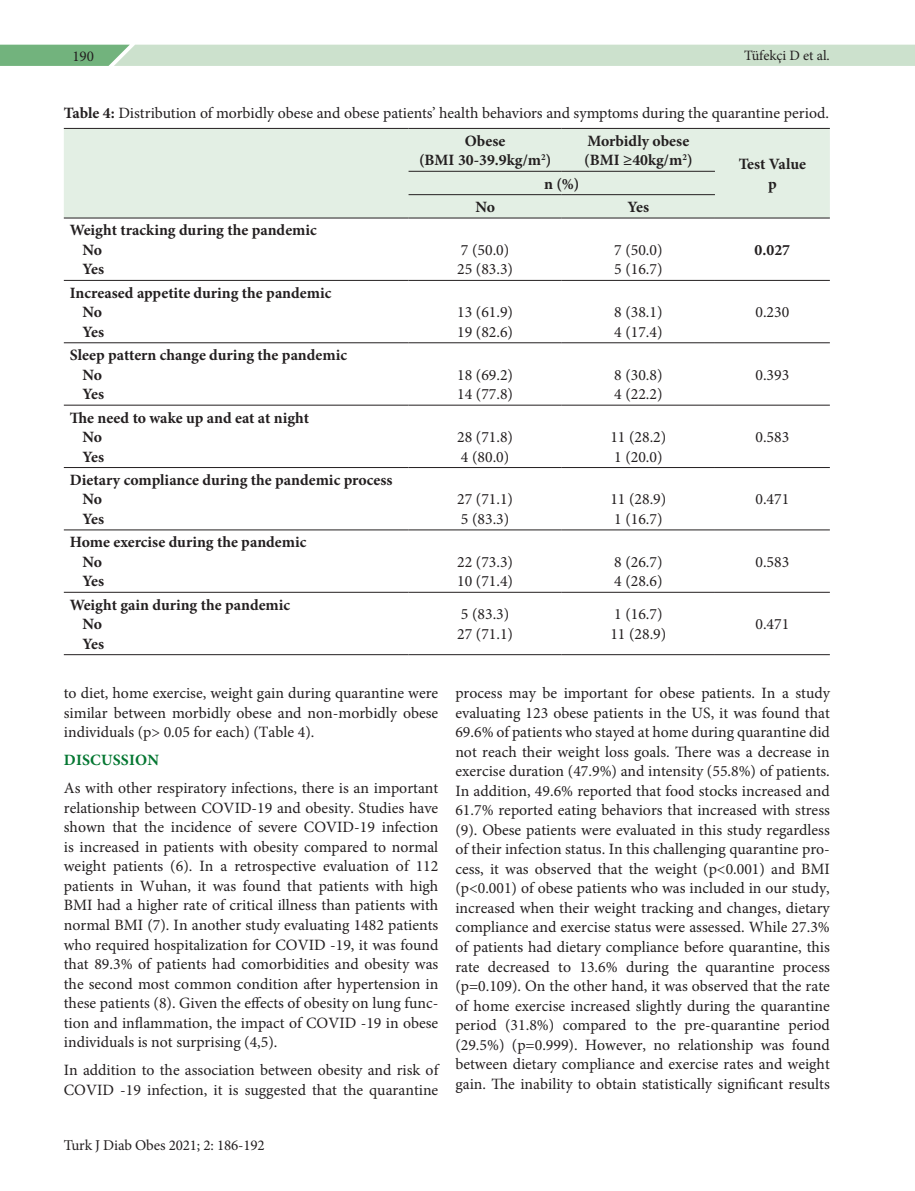
<style>
.page{position:relative;width:915px;height:1191px;background:#fff}
.page>*{position:absolute;margin:0;border:0;box-sizing:border-box;transform-origin:0 0}
.HTML_Preformatted{font:15.75px/19.5px "Minion Pro";color:#231f20;text-align:justify}
.t1{font:700 15.75px "Minion Pro";color:#231f20}
.t2{font:700 15.75px "Minion Pro";letter-spacing:.01em;color:#057732}
.t3{font:15px "Minion Pro";letter-spacing:-.01em;color:#231f20}
.t4{font:14.25px "Minion Pro";color:#231f20}
.s1{font-weight:700}
</style>
<div class="page">
<svg style="left:0;top:45px;width:915px;height:21px;background:#c0dbc3"></svg>
<div style="left:64px;top:129px;width:765px;height:89px;background:#e3efe4"></div>
<hr style="left:64px;top:280px;width:344px;height:1px;background:#231f20">
<hr style="left:408px;top:280px;width:153px;height:1px;background:#231f20">
<hr style="left:561px;top:280px;width:153px;height:1px;background:#231f20">
<hr style="left:714px;top:280px;width:115px;height:1px;background:#231f20">
<hr style="left:64px;top:342px;width:344px;height:1px;background:#231f20">
<hr style="left:408px;top:342px;width:153px;height:1px;background:#231f20">
<hr style="left:561px;top:342px;width:153px;height:1px;background:#231f20">
<hr style="left:714px;top:342px;width:115px;height:1px;background:#231f20">
<hr style="left:64px;top:405px;width:344px;height:1px;background:#231f20">
<hr style="left:408px;top:405px;width:153px;height:1px;background:#231f20">
<hr style="left:561px;top:405px;width:153px;height:1px;background:#231f20">
<hr style="left:714px;top:405px;width:115px;height:1px;background:#231f20">
<hr style="left:64px;top:467px;width:344px;height:1px;background:#231f20">
<hr style="left:408px;top:467px;width:153px;height:1px;background:#231f20">
<hr style="left:561px;top:467px;width:153px;height:1px;background:#231f20">
<hr style="left:714px;top:467px;width:115px;height:1px;background:#231f20">
<hr style="left:64px;top:529px;width:344px;height:1px;background:#231f20">
<hr style="left:408px;top:529px;width:153px;height:1px;background:#231f20">
<hr style="left:561px;top:529px;width:153px;height:1px;background:#231f20">
<hr style="left:714px;top:529px;width:115px;height:1px;background:#231f20">
<hr style="left:64px;top:592px;width:344px;height:1px;background:#231f20">
<hr style="left:408px;top:592px;width:153px;height:1px;background:#231f20">
<hr style="left:561px;top:592px;width:153px;height:1px;background:#231f20">
<hr style="left:714px;top:592px;width:115px;height:1px;background:#231f20">
<hr style="left:64px;top:654px;width:344px;height:1px;background:#231f20">
<hr style="left:408px;top:654px;width:153px;height:1px;background:#231f20">
<hr style="left:561px;top:654px;width:153px;height:1px;background:#231f20">
<hr style="left:714px;top:654px;width:115px;height:1px;background:#231f20">
<hr style="left:64px;top:128px;width:344px;height:1px;background:#231f20">
<hr style="left:64px;top:218px;width:344px;height:1px;background:#231f20">
<hr style="left:408px;top:128px;width:153px;height:1px;background:#231f20">
<hr style="left:561px;top:128px;width:153px;height:1px;background:#231f20">
<hr style="left:714px;top:128px;width:115px;height:1px;background:#231f20">
<hr style="left:714px;top:218px;width:115px;height:1px;background:#231f20">
<hr style="left:408px;top:171px;width:153px;height:1px;background:#231f20">
<hr style="left:561px;top:171px;width:153px;height:1px;background:#231f20">
<hr style="left:408px;top:194px;width:153px;height:1px;background:#231f20">
<hr style="left:561px;top:194px;width:153px;height:1px;background:#231f20">
<hr style="left:408px;top:218px;width:153px;height:1px;background:#231f20">
<hr style="left:561px;top:218px;width:153px;height:1px;background:#231f20">
<p class="t3" style="left:72px;top:46px;width:23px">190</p>
<p class="t4" style="left:744px;top:46px;width:87px">Tüfekçi D et al.</p>
<p class="HTML_Preformatted" style="left:64px;top:103px;width:766px"><span class="s1">Table 4:</span> Distribution of morbidly obese and obese patients’ health behaviors and symptoms during the quarantine period.</p>
<p class="t1" style="left:464px;top:130px;width:42px">Obese</p>
<p class="t1" style="left:419px;top:149px;width:134px">(BMI 30-39.9kg/m<sup>2</sup>)</p>
<p class="t1" style="left:587px;top:130px;width:103px">Morbidly obese</p>
<p class="t1" style="left:584px;top:149px;width:110px">(BMI ≥40kg/m<sup>2</sup>)</p>
<p class="t1" style="left:738px;top:153px;width:69px">Test Value</p>
<p class="t1" style="left:544px;top:173px;width:37px">n (%)</p>
<p class="t1" style="left:767px;top:173px;width:10px">p</p>
<p class="t1" style="left:70px;top:219px;width:248px">Weight tracking during the pandemic</p>
<p class="t1" style="left:82px;top:239px;width:21px">No</p>
<p class="t1" style="left:82px;top:258px;width:23px">Yes</p>
<p class="t1" style="left:70px;top:282px;width:263px">Increased appetite during the pandemic</p>
<p class="t1" style="left:82px;top:301px;width:21px">No</p>
<p class="t1" style="left:82px;top:321px;width:23px">Yes</p>
<p class="t1" style="left:70px;top:344px;width:279px">Sleep pattern change during the pandemic</p>
<p class="t1" style="left:82px;top:363px;width:21px">No</p>
<p class="t1" style="left:82px;top:383px;width:23px">Yes</p>
<p class="t1" style="left:70px;top:406px;width:241px">The need to wake up and eat at night</p>
<p class="t1" style="left:82px;top:426px;width:21px">No</p>
<p class="t1" style="left:82px;top:445px;width:23px">Yes</p>
<p class="t1" style="left:70px;top:469px;width:324px">Dietary compliance during the pandemic process</p>
<p class="t1" style="left:82px;top:488px;width:21px">No</p>
<p class="t1" style="left:82px;top:508px;width:23px">Yes</p>
<p class="t1" style="left:70px;top:531px;width:238px">Home exercise during the pandemic</p>
<p class="t1" style="left:82px;top:550px;width:21px">No</p>
<p class="t1" style="left:82px;top:570px;width:23px">Yes</p>
<p class="t1" style="left:70px;top:593px;width:222px">Weight gain during the pandemic</p>
<p class="t1" style="left:82px;top:613px;width:21px">No</p>
<p class="t1" style="left:82px;top:632px;width:23px">Yes</p>
<p class="HTML_Preformatted" style="left:64px;top:683px;width:376px">to diet, home exercise, weight gain during quarantine were similar between morbidly obese and non-morbidly obese individuals (p&gt; 0.05 for each) (Table 4).</p>
<p class="t2" style="left:64px;top:749px;width:97px">DISCUSSION</p>
<p class="HTML_Preformatted" style="left:64px;top:778px;width:376px">As with other respiratory infections, there is an important relationship between COVID-19 and obesity. Studies have shown that the incidence of severe COVID-19 infection is increased in patients with obesity compared to normal weight patients (6). In a retrospective evaluation of 112 patients in Wuhan, it was found that patients with high BMI had a higher rate of critical illness than patients with normal BMI (7). In another study evaluating 1482 patients who required hospitalization for COVID -19, it was found that 89.3% of patients had comorbidities and obesity was the second most common condition after hypertension in these patients (8). Given the effects of obesity on lung func&shy;tion and inflammation, the impact of COVID -19 in obese individuals is not surprising (4,5).</p>
<p class="HTML_Preformatted" style="left:64px;top:1060px;width:376px">In addition to the association between obesity and risk of<br>COVID -19 infection, it is suggested that the quarantine</p>
<p class="t1" style="left:475px;top:196px;width:21px">No</p>
<p class="t1" style="left:627px;top:196px;width:23px">Yes</p>
<p class="HTML_Preformatted" style="left:461px;top:240px;width:50px">7 (50.0)</p>
<p class="HTML_Preformatted" style="left:457px;top:260px;width:57px">25 (83.3)</p>
<p class="HTML_Preformatted" style="left:614px;top:240px;width:50px">7 (50.0)</p>
<p class="HTML_Preformatted" style="left:614px;top:260px;width:50px">5 (16.7)</p>
<p class="t1" style="left:754px;top:239px;width:37px">0.027</p>
<p class="HTML_Preformatted" style="left:457px;top:302px;width:57px">13 (61.9)</p>
<p class="HTML_Preformatted" style="left:457px;top:322px;width:57px">19 (82.6)</p>
<p class="HTML_Preformatted" style="left:614px;top:302px;width:50px">8 (38.1)</p>
<p class="HTML_Preformatted" style="left:614px;top:322px;width:50px">4 (17.4)</p>
<p class="HTML_Preformatted" style="left:755px;top:302px;width:35px">0.230</p>
<p class="HTML_Preformatted" style="left:457px;top:365px;width:57px">18 (69.2)</p>
<p class="HTML_Preformatted" style="left:457px;top:384px;width:57px">14 (77.8)</p>
<p class="HTML_Preformatted" style="left:614px;top:365px;width:50px">8 (30.8)</p>
<p class="HTML_Preformatted" style="left:614px;top:384px;width:50px">4 (22.2)</p>
<p class="HTML_Preformatted" style="left:755px;top:365px;width:35px">0.393</p>
<p class="HTML_Preformatted" style="left:457px;top:427px;width:57px">28 (71.8)</p>
<p class="HTML_Preformatted" style="left:461px;top:447px;width:50px">4 (80.0)</p>
<p class="HTML_Preformatted" style="left:610px;top:427px;width:57px">11 (28.2)</p>
<p class="HTML_Preformatted" style="left:614px;top:447px;width:50px">1 (20.0)</p>
<p class="HTML_Preformatted" style="left:755px;top:427px;width:35px">0.583</p>
<p class="HTML_Preformatted" style="left:457px;top:490px;width:57px">27 (71.1)</p>
<p class="HTML_Preformatted" style="left:461px;top:509px;width:50px">5 (83.3)</p>
<p class="HTML_Preformatted" style="left:610px;top:490px;width:57px">11 (28.9)</p>
<p class="HTML_Preformatted" style="left:614px;top:509px;width:50px">1 (16.7)</p>
<p class="HTML_Preformatted" style="left:755px;top:490px;width:35px">0.471</p>
<p class="HTML_Preformatted" style="left:457px;top:552px;width:57px">22 (73.3)</p>
<p class="HTML_Preformatted" style="left:457px;top:571px;width:57px">10 (71.4)</p>
<p class="HTML_Preformatted" style="left:614px;top:552px;width:50px">8 (26.7)</p>
<p class="HTML_Preformatted" style="left:614px;top:571px;width:50px">4 (28.6)</p>
<p class="HTML_Preformatted" style="left:755px;top:552px;width:35px">0.583</p>
<p class="HTML_Preformatted" style="left:461px;top:605px;width:50px">5 (83.3)</p>
<p class="HTML_Preformatted" style="left:457px;top:624px;width:57px">27 (71.1)</p>
<p class="HTML_Preformatted" style="left:614px;top:605px;width:50px">1 (16.7)</p>
<p class="HTML_Preformatted" style="left:610px;top:624px;width:57px">11 (28.9)</p>
<p class="HTML_Preformatted" style="left:755px;top:614px;width:35px">0.471</p>
<p class="HTML_Preformatted" style="left:455px;top:683px;width:376px">process may be important for obese patients. In a study evaluating 123 obese patients in the US, it was found that 69.6% of patients who stayed at home during quarantine did not reach their weight loss goals. There was a decrease in exercise duration (47.9%) and intensity (55.8%) of patients.<br>In addition, 49.6% reported that food stocks increased and 61.7% reported eating behaviors that increased with stress (9). Obese patients were evaluated in this study regardless of their infection status. In this challenging quarantine pro&shy;cess, it was observed that the weight (p&lt;0.001) and BMI (p&lt;0.001) of obese patients who was included in our study, increased when their weight tracking and changes, dietary compliance and exercise status were assessed. While 27.3% of patients had dietary compliance before quarantine, this rate decreased to 13.6% during the quarantine process (p=0.109). On the other hand, it was observed that the rate of home exercise increased slightly during the quarantine period (31.8%) compared to the pre-quarantine period (29.5%) (p=0.999). However, no relationship was found between dietary compliance and exercise rates and weight gain. The inability to obtain statistically significant results</p>
<p class="t3" style="left:64px;top:1134px;width:202px">Turk J Diab Obes 2021; 2: 186-192</p>
</div>
